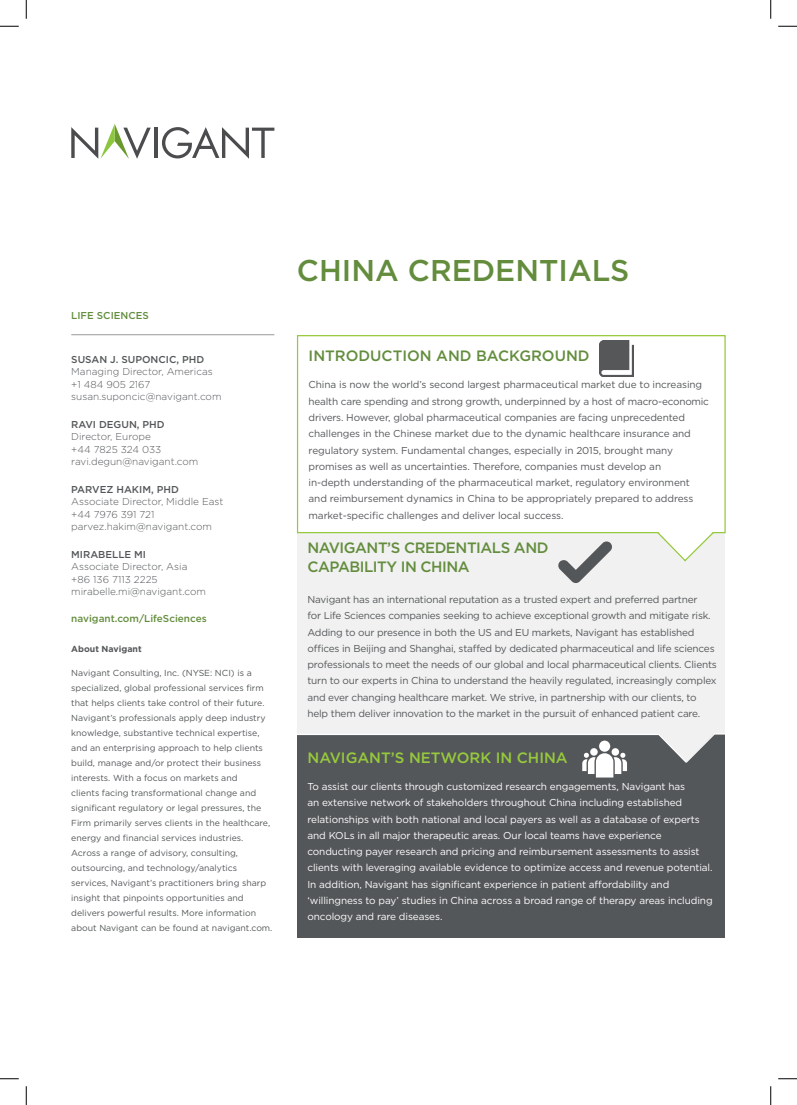
<style>
.page{position:relative;width:797px;height:1105px;background:#fff}
.page>*{position:absolute;margin:0;border:0;box-sizing:border-box;transform-origin:0 0}
.t1{font:500 30px "Gotham";color:#638d3d}
.t2{font:500 15px/18.8px "Gotham";letter-spacing:-.03em;color:#638d3d}
.t3{font:500 15px "Gotham";color:#638d3d}
.t4{font:500 15px "Gotham";color:#96c93c}
.t5{font:10px/16.2px "Gotham";letter-spacing:-.02em;color:#545759}
.t6{font:10px/16.2px "Gotham";letter-spacing:-.01em;color:#fff}
.t7{font:300 10px/12.5px "Gotham";color:#545759}
.t8{font:500 10px "Gotham";color:#545759}
.t9{font:500 10px "Gotham";color:#638d3d}
.t10{font:8.75px/15px "Gotham";color:#545759}
.t11{font:700 8.75px "Gotham";color:#545759}
</style>
<div class="page">
<hr style="left:154px;top:128px;width:4px;height:30px;background:#4b4c4d">
<svg style="left:162px;top:127px;width:112px;height:32px"></svg>
<svg style="left:71px;top:124px;width:80px;height:35px"></svg>
<div style="left:297px;top:533px;width:428px;height:202px;background:#f1f1f1"></div>
<div style="left:297px;top:734px;width:428px;height:204px;background:#545759"></div>
<div style="left:297px;top:335px;width:428px;height:198px;border:1px solid #96c93c"></div>
<hr style="left:297px;top:734px;width:362px;height:1px;background:#fff">
<svg style="left:657px;top:734px;width:68px;height:29px"></svg>
<svg style="left:582px;top:741px;width:45px;height:36px"></svg>
<svg style="left:655px;top:531px;width:60px;height:31px"></svg>
<hr style="left:71px;top:334px;width:203px;height:1px;background:#9a9799">
<svg style="left:558px;top:541px;width:54px;height:42px"></svg>
<img style="left:599px;top:340px;width:34px;height:36px">
<svg style="left:0;top:26px;width:19px;height:1px"></svg>
<svg style="left:778px;top:26px;width:19px;height:1px"></svg>
<svg style="left:0;top:1078px;width:19px;height:1px"></svg>
<svg style="left:778px;top:1078px;width:19px;height:1px"></svg>
<svg style="left:26px;top:0;width:1px;height:19px"></svg>
<svg style="left:26px;top:1086px;width:1px;height:19px"></svg>
<svg style="left:770px;top:0;width:1px;height:19px"></svg>
<svg style="left:770px;top:1086px;width:1px;height:19px"></svg>
<p class="t9" style="left:71px;top:309px;width:79px">LIFE SCIENCES</p>
<p class="t8" style="left:71px;top:352px;width:134px">SUSAN J. SUPONCIC, PHD</p>
<p class="t7" style="left:71px;top:365px;width:152px">Managing Director, Americas +1 484 905 2167 susan.suponcic@navigant.com</p>
<p class="t8" style="left:71px;top:417px;width:95px">RAVI DEGUN, PHD</p>
<p class="t7" style="left:71px;top:430px;width:128px">Director, Europe<br>+44 7825 324 033 ravi.degun@navigant.com</p>
<p class="t8" style="left:71px;top:482px;width:109px">PARVEZ HAKIM, PHD</p>
<p class="t7" style="left:71px;top:495px;width:153px">Associate Director, Middle East +44 7976 391 721 parvez.hakim@navigant.com</p>
<p class="t8" style="left:71px;top:547px;width:76px">MIRABELLE MI</p>
<p class="t7" style="left:71px;top:560px;width:136px">Associate Director, Asia +86 136 7113 2225 mirabelle.mi@navigant.com</p>
<p class="t9" style="left:71px;top:612px;width:137px">navigant.com/LifeSciences</p>
<p class="t11" style="left:71px;top:643px;width:72px">About Navigant</p>
<p class="t10" style="left:71px;top:666px;width:203px">Navigant Consulting, Inc. (NYSE: NCI) is a specialized, global professional services firm that helps clients take control of their future.<br>Navigant’s professionals apply deep industry knowledge, substantive technical expertise, and an enterprising approach to help clients build, manage and/or protect their business interests. With a focus on markets and<br>clients facing transformational change and significant regulatory or legal pressures, the Firm primarily serves clients in the healthcare, energy and financial services industries.<br>Across a range of advisory, consulting, outsourcing, and technology/analytics services, Navigant’s practitioners bring sharp insight that pinpoints opportunities and delivers powerful results. More information about Navigant can be found at navigant.com.</p>
<h1 class="t1" style="left:297px;top:251px;width:334px">CHINA CREDENTIALS</h1>
<h2 class="t3" style="left:308px;top:346px;width:282px">INTRODUCTION AND BACKGROUND</h2>
<p class="t5" style="left:308px;top:377px;width:402px">China is now the world’s second largest pharmaceutical market due to increasing health care spending and strong growth, underpinned by a host of macro-economic drivers. However, global pharmaceutical companies are facing unprecedented challenges in the Chinese market due to the dynamic healthcare insurance and regulatory system. Fundamental changes, especially in 2015, brought many promises as well as uncertainties. Therefore, companies must develop an<br>in-depth understanding of the pharmaceutical market, regulatory environment and reimbursement dynamics in China to be appropriately prepared to address market-specific challenges and deliver local success.</p>
<h2 class="t2" style="left:307px;top:538px;width:242px">NAVIGANT’S CREDENTIALS AND<br>CAPABILITY IN CHINA</h2>
<p class="t5" style="left:307px;top:591px;width:411px">Navigant has an international reputation as a trusted expert and preferred partner<br>for Life Sciences companies seeking to achieve exceptional growth and mitigate risk.<br>Adding to our presence in both the US and EU markets, Navigant has established offices in Beijing and Shanghai, staffed by dedicated pharmaceutical and life sciences professionals to meet the needs of our global and local pharmaceutical clients. Clients turn to our experts in China to understand the heavily regulated, increasingly complex and ever changing healthcare market. We strive, in partnership with our clients, to help them deliver innovation to the market in the pursuit of enhanced patient care.</p>
<h2 class="t4" style="left:307px;top:747px;width:262px">NAVIGANT’S NETWORK IN CHINA</h2>
<p class="t6" style="left:307px;top:778px;width:406px">To assist our clients through customized research engagements, Navigant has<br>an extensive network of stakeholders throughout China including established relationships with both national and local payers as well as a database of experts and KOLs in all major therapeutic areas. Our local teams have experience conducting payer research and pricing and reimbursement assessments to assist clients with leveraging available evidence to optimize access and revenue potential.<br>In addition, Navigant has significant experience in patient affordability and ‘willingness to pay’ studies in China across a broad range of therapy areas including oncology and rare diseases.</p>
</div>
